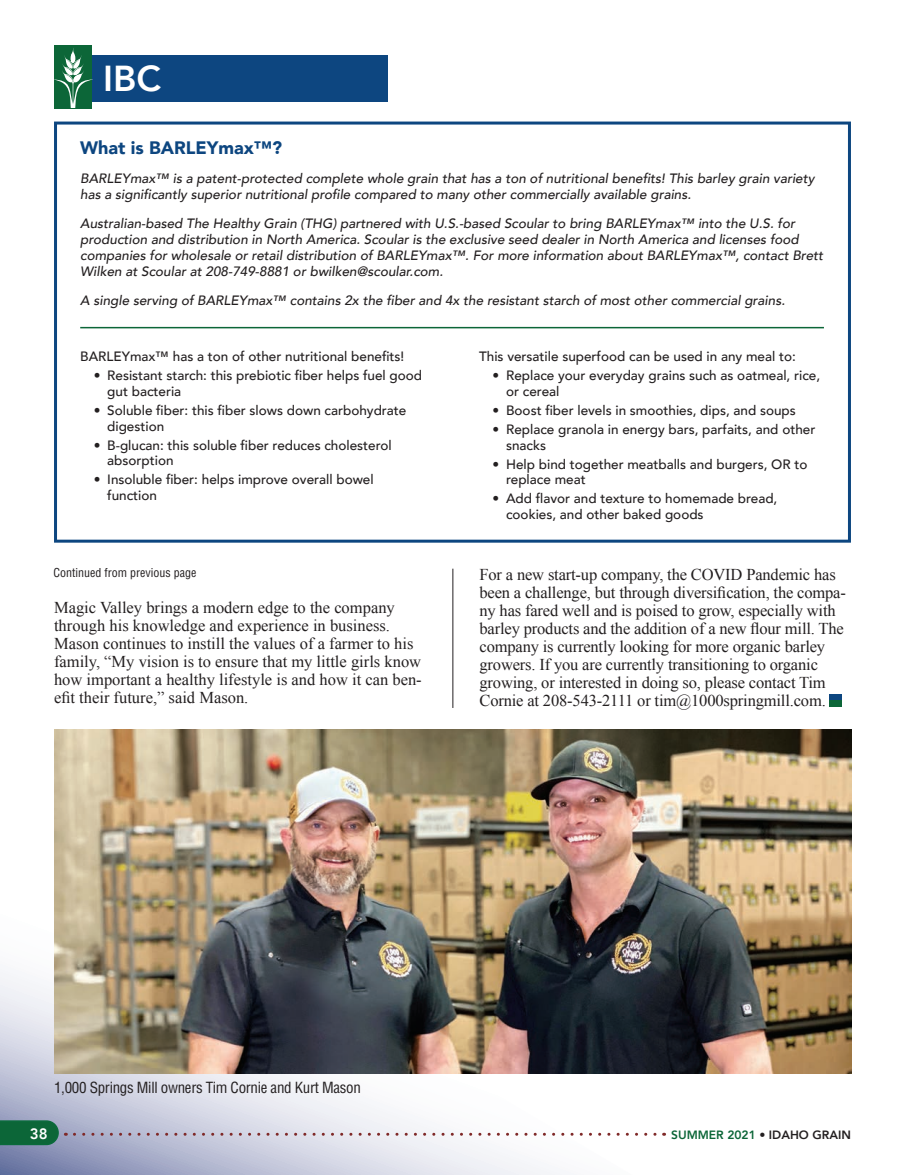
<style>
.page{position:relative;width:905px;height:1175px;background:#fff}
.page>*{position:absolute;margin:0;border:0;box-sizing:border-box;transform-origin:0 0}
.t1{font:800 36px "Avenir";color:#fff}
.t2{font:900 18px "Avenir";color:#0d4680}
.t3{font:16.5px/18px "Times New Roman";letter-spacing:-.01em;color:#231f20}
.t4{font:condensed 15px "Helvetica LT Std";letter-spacing:-.02em;color:#231f20}
.t5{font:800 15px "Avenir";color:#fff}
.t6{font:italic 500 13.5px/15.8px "Avenir";color:#231f20}
.t7{font:500 13.5px/15.8px "Avenir";color:#231f20}
.t8{font:condensed 12px "Helvetica LT Std";color:#231f20}
.t9{font:800 12px "Avenir";color:#231f20}
.s1{color:#0c6638}
</style>
<div class="page">
<svg style="left:0;top:972px;width:632px;height:202px"></svg>
<div style="left:54px;top:55px;width:334px;height:47px;background:#0d4680"></div>
<div style="left:54px;top:45px;width:38px;height:63px;background:#0c6638"></div>
<svg style="left:54px;top:48px;width:38px;height:60px"></svg>
<svg style="left:0;top:1119px;width:66px;height:26px;background:#287252"></svg>
<svg style="left:74px;top:1132px;width:590px;height:3px"></svg>
<img style="left:54px;top:729px;width:797px;height:344px">
<div style="left:829px;top:694px;width:13px;height:6px;background:#0d4680"></div>
<div style="left:829px;top:700px;width:13px;height:6px;background:#0c6638"></div>
<hr style="left:452px;top:568px;width:1px;height:140px;background:#231f20">
<div style="left:54px;top:122px;width:796px;height:420px;border:3px solid #0d4680"></div>
<hr style="left:80px;top:327px;width:744px;height:1px;background:#0c6638">
<h1 class="t1" style="left:103px;top:50px;width:59px">IBC</h1>
<h2 class="t2" style="left:80px;top:132px;width:203px">What is BARLEYmax™?</h2>
<p class="t6" style="left:80px;top:171px;width:735px">BARLEYmax™ is a patent-protected complete whole grain that has a ton of nutritional benefits! This barley grain variety has a significantly superior nutritional profile compared to many other commercially available grains.</p>
<p class="t6" style="left:80px;top:216px;width:744px">Australian-based The Healthy Grain (THG) partnered with U.S.-based Scoular to bring BARLEYmax™ into the U.S. for production and distribution in North America. Scoular is the exclusive seed dealer in North America and licenses food companies for wholesale or retail distribution of BARLEYmax™. For more information about BARLEYmax™, contact Brett Wilken at Scoular at 208-749-8881 or bwilken@scoular.com.</p>
<p class="t6" style="left:80px;top:292px;width:706px">A single serving of BARLEYmax™ contains 2x the fiber and 4x the resistant starch of most other commercial grains.</p>
<p class="t7" style="left:80px;top:348px;width:325px">BARLEYmax™ has a ton of other nutritional benefits!</p>
<p class="t7" style="left:107px;top:367px;width:316px;text-indent:-14px">• Resistant starch: this prebiotic fiber helps fuel good gut bacteria</p>
<p class="t7" style="left:107px;top:401px;width:301px;text-indent:-14px">• Soluble fiber: this fiber slows down carbohydrate digestion</p>
<p class="t7" style="left:107px;top:436px;width:286px;text-indent:-14px">• B-glucan: this soluble fiber reduces cholesterol absorption</p>
<p class="t7" style="left:107px;top:471px;width:268px;text-indent:-14px">• Insoluble fiber: helps improve overall bowel function</p>
<p class="t8" style="left:54px;top:565px;width:144px">Continued from previous page</p>
<p class="t3" style="left:54px;top:598px;width:369px">Magic Valley brings a modern edge to the company through his knowledge and experience in business.<br>Mason continues to instill the values of a farmer to his family, “My vision is to ensure that my little girls know how important a healthy lifestyle is and how it can ben&shy;efit their future,” said Mason.</p>
<p class="t7" style="left:479px;top:348px;width:318px">This versatile superfood can be used in any meal to:</p>
<p class="t7" style="left:506px;top:367px;width:315px;text-indent:-14px">• Replace your everyday grains such as oatmeal, rice, or cereal</p>
<p class="t7" style="left:492px;top:401px;width:305px">• Boost fiber levels in smoothies, dips, and soups</p>
<p class="t7" style="left:506px;top:420px;width:311px;text-indent:-14px">• Replace granola in energy bars, parfaits, and other snacks</p>
<p class="t7" style="left:506px;top:455px;width:303px;text-indent:-14px">• Help bind together meatballs and burgers, OR to replace meat</p>
<p class="t7" style="left:506px;top:490px;width:273px;text-indent:-14px">• Add flavor and texture to homemade bread, cookies, and other baked goods</p>
<p class="t3" style="left:479px;top:565px;width:368px">For a new start-up company, the COVID Pandemic has been a challenge, but through diversification, the compa&shy;ny has fared well and is poised to grow, especially with barley products and the addition of a new flour mill. The company is currently looking for more organic barley growers. If you are currently transitioning to organic growing, or interested in doing so, please contact Tim Cornie at 208-543-2111 or tim@1000springmill.com.</p>
<p class="t4" style="left:54px;top:1077px;width:308px">1,000 Springs Mill owners Tim Cornie and Kurt Mason</p>
<p class="t5" style="left:30px;top:1121px;width:19px">38</p>
<p class="t9" style="left:671px;top:1125px;width:181px"><span class="s1">SUMMER 2021</span> • IDAHO GRAIN</p>
</div>
